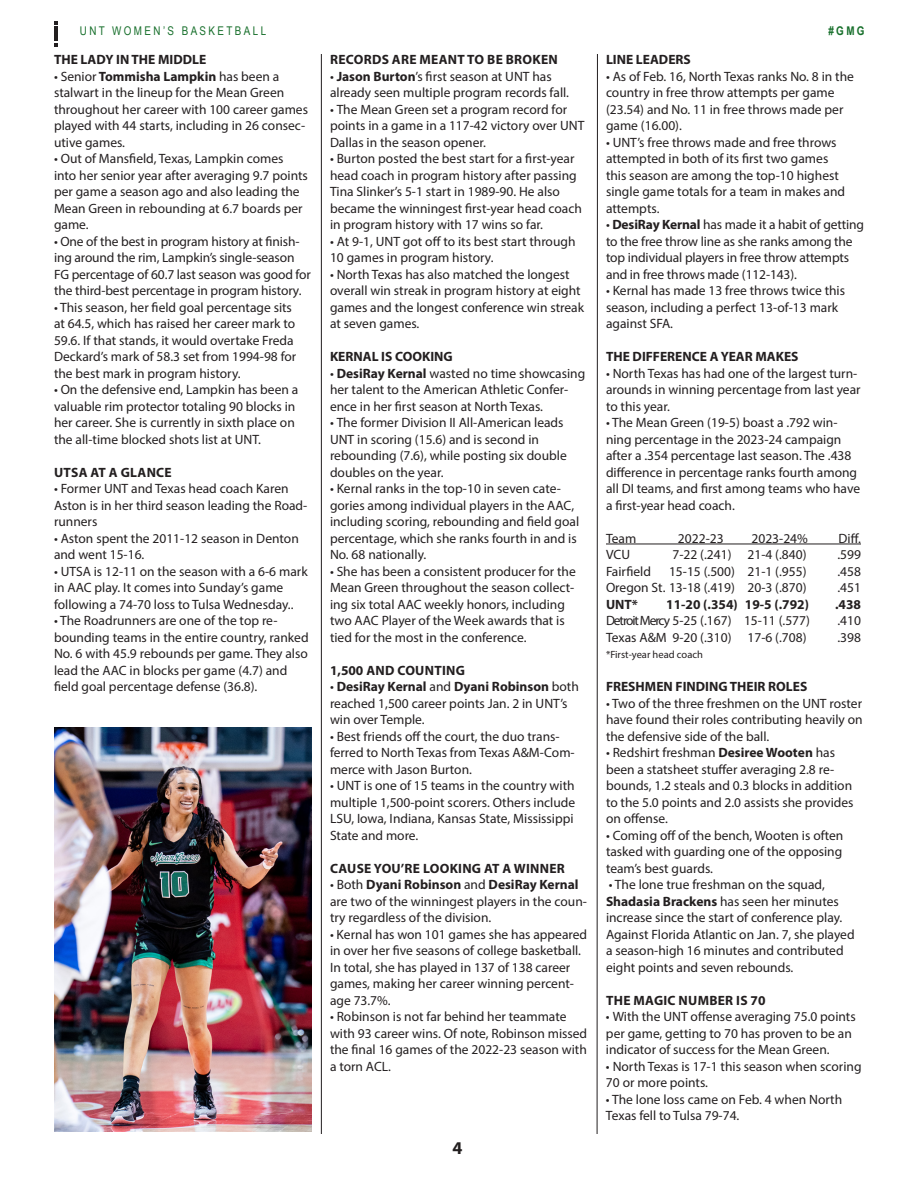
<style>
.page{position:relative;width:918px;height:1188px;background:#fff}
.page>*{position:absolute;margin:0;border:0;box-sizing:border-box;transform-origin:0 0}
.t1{font:700 18px "Myriad Pro";color:#231f20}
.t2{font:13.5px/16.5px "Myriad Pro";color:#231f20}
.t3{font:700 13.5px "Myriad Pro";color:#231f20}
.t4{font:700 13.5px "Myriad Pro";letter-spacing:.02em;color:#231f20}
.t5{font:13.5px "Myriad Pro";letter-spacing:-.075em;color:#231f20}
.t6{font:12px "Arial Narrow";letter-spacing:.2em;color:#176f2b}
.t7{font:700 12px "Arial Narrow";color:#176f2b}
.t8{font:10.5px "Myriad Pro";color:#231f20}
.s1{font-weight:700}
</style>
<div class="page">
<hr style="left:54px;top:27px;width:4px;height:14px;background:#231f20">
<svg style="left:54px;top:21px;width:4px;height:4px"></svg>
<svg style="left:54px;top:43px;width:4px;height:3px"></svg>
<hr style="left:321px;top:54px;width:1px;height:1080px;background:#231f20">
<hr style="left:597px;top:54px;width:1px;height:1080px;background:#231f20">
<hr style="left:606px;top:544px;width:255px;height:1px;background:#231f20">
<img style="left:54px;top:728px;width:258px;height:404px">
<p class="t6" style="left:80px;top:22px;width:188px">UNT WOMEN’S BASKETBALL</p>
<p class="t7" style="left:828px;top:22px;width:38px">#GMG</p>
<p class="t3" style="left:54px;top:51px;width:154px">THE LADY IN THE MIDDLE</p>
<p class="t2" style="left:54px;top:68px;width:256px">• Senior <span class="s1">Tommisha Lampkin</span> has been a stalwart in the lineup for the Mean Green throughout her career with 100 career games played with 44 starts, including in 26 consec&shy;utive games.</p>
<p class="t2" style="left:54px;top:150px;width:255px">• Out of Mansfield, Texas, Lampkin comes into her senior year after averaging 9.7 points per game a season ago and also leading the Mean Green in rebounding at 6.7 boards per game.</p>
<p class="t2" style="left:54px;top:233px;width:258px">• One of the best in program history at finish&shy;ing around the rim, Lampkin’s single-season FG percentage of 60.7 last season was good for the third-best percentage in program history.</p>
<p class="t2" style="left:54px;top:299px;width:244px">• This season, her field goal percentage sits at 64.5, which has raised her career mark to 59.6. If that stands, it would overtake Freda Deckard’s mark of 58.3 set from 1994-98 for the best mark in program history.</p>
<p class="t2" style="left:54px;top:381px;width:246px">• On the defensive end, Lampkin has been a valuable rim protector totaling 90 blocks in her career. She is currently in sixth place on the all-time blocked shots list at UNT.</p>
<p class="t4" style="left:54px;top:463px;width:119px">UTSA AT A GLANCE</p>
<p class="t2" style="left:54px;top:480px;width:255px">• Former UNT and Texas head coach Karen<br>Aston is in her third season leading the Road&shy;runners</p>
<p class="t2" style="left:54px;top:530px;width:246px">• Aston spent the 2011-12 season in Denton and went 15-16.</p>
<p class="t2" style="left:54px;top:563px;width:255px">• UTSA is 12-11 on the season with a 6-6 mark in AAC play. It comes into Sunday’s game following a 74-70 loss to Tulsa Wednesday..</p>
<p class="t2" style="left:54px;top:612px;width:256px">• The Roadrunners are one of the top re&shy;bounding teams in the entire country, ranked No. 6 with 45.9 rebounds per game. They also lead the AAC in blocks per game (4.7) and field goal percentage defense (36.8).</p>
<p class="t4" style="left:330px;top:51px;width:229px">RECORDS ARE MEANT TO BE BROKEN</p>
<p class="t2" style="left:330px;top:68px;width:241px">• <span class="s1">Jason Burton</span>’s first season at UNT has already seen multiple program records fall.</p>
<p class="t2" style="left:330px;top:101px;width:256px">• The Mean Green set a program record for points in a game in a 117-42 victory over UNT<br>Dallas in the season opener.</p>
<p class="t2" style="left:330px;top:150px;width:253px">• Burton posted the best start for a first-year head coach in program history after passing Tina Slinker’s 5-1 start in 1989-90. He also became the winningest first-year head coach in program history with 17 wins so far.</p>
<p class="t2" style="left:330px;top:233px;width:247px">• At 9-1, UNT got off to its best start through<br>10 games in program history.</p>
<p class="t2" style="left:330px;top:266px;width:256px">• North Texas has also matched the longest overall win streak in program history at eight games and the longest conference win streak at seven games.</p>
<p class="t3" style="left:330px;top:348px;width:124px">KERNAL IS COOKING</p>
<p class="t2" style="left:330px;top:365px;width:257px">• <span class="s1">DesiRay Kernal</span> wasted no time showcasing her talent to the American Athletic Confer&shy;ence in her first season at North Texas.</p>
<p class="t2" style="left:330px;top:414px;width:238px">• The former Division II All-American leads UNT in scoring (15.6) and is second in rebounding (7.6), while posting six double doubles on the year.</p>
<p class="t2" style="left:330px;top:480px;width:251px">• Kernal ranks in the top-10 in seven cate&shy;gories among individual players in the AAC, including scoring, rebounding and field goal percentage, which she ranks fourth in and is No. 68 nationally.</p>
<p class="t2" style="left:330px;top:563px;width:247px">• She has been a consistent producer for the Mean Green throughout the season collect&shy;ing six total AAC weekly honors, including two AAC Player of the Week awards that is tied for the most in the conference.</p>
<p class="t4" style="left:330px;top:661px;width:136px">1,500 AND COUNTING</p>
<p class="t2" style="left:330px;top:678px;width:250px">• <span class="s1">DesiRay Kernal</span> and <span class="s1">Dyani Robinson</span> both reached 1,500 career points Jan. 2 in UNT’s win over Temple.</p>
<p class="t2" style="left:330px;top:728px;width:246px">• Best friends off the court, the duo trans&shy;ferred to North Texas from Texas A&amp;M-Com&shy;merce with Jason Burton.</p>
<p class="t2" style="left:330px;top:777px;width:247px">• UNT is one of 15 teams in the country with multiple 1,500-point scorers. Others include LSU, Iowa, Indiana, Kansas State, Mississippi State and more.</p>
<p class="t4" style="left:330px;top:859px;width:236px">CAUSE YOU’RE LOOKING AT A WINNER</p>
<p class="t2" style="left:330px;top:876px;width:259px">• Both <span class="s1">Dyani Robinson</span> and <span class="s1">DesiRay Kernal </span>are two of the winningest players in the coun&shy;try regardless of the division.</p>
<p class="t2" style="left:330px;top:926px;width:259px">• Kernal has won 101 games she has appeared in over her five seasons of college basketball.<br>In total, she has played in 137 of 138 career games, making her career winning percent&shy;age 73.7%.</p>
<p class="t2" style="left:330px;top:1008px;width:259px">• Robinson is not far behind her teammate with 93 career wins. Of note, Robinson missed the final 16 games of the 2022-23 season with a torn ACL.</p>
<h1 class="t1" style="left:452px;top:1136px;width:11px">4</h1>
<p class="t3" style="left:606px;top:51px;width:86px">LINE LEADERS</p>
<p class="t2" style="left:606px;top:68px;width:249px">• As of Feb. 16, North Texas ranks No. 8 in the country in free throw attempts per game (23.54) and No. 11 in free throws made per game (16.00).</p>
<p class="t2" style="left:606px;top:134px;width:241px">• UNT’s free throws made and free throws attempted in both of its first two games this season are among the top-10 highest single game totals for a team in makes and attempts.</p>
<p class="t2" style="left:606px;top:216px;width:259px">• <span class="s1">DesiRay Kernal</span> has made it a habit of getting to the free throw line as she ranks among the top individual players in free throw attempts and in free throws made (112-143).</p>
<p class="t2" style="left:606px;top:282px;width:241px">• Kernal has made 13 free throws twice this season, including a perfect 13-of-13 mark against SFA.</p>
<p class="t3" style="left:606px;top:348px;width:194px">THE DIFFERENCE A YEAR MAKES</p>
<p class="t2" style="left:606px;top:365px;width:256px">• North Texas has had one of the largest turn&shy;arounds in winning percentage from last year to this year.</p>
<p class="t2" style="left:606px;top:414px;width:256px">• The Mean Green (19-5) boast a .792 win&shy;ning percentage in the 2023-24 campaign after a .354 percentage last season. The .438 difference in percentage ranks fourth among all DI teams, and first among teams who have a first-year head coach.</p>
<p class="t2" style="left:606px;top:530px;width:32px">Team</p>
<p class="t2" style="left:678px;top:530px;width:47px">2022-23</p>
<p class="t2" style="left:751px;top:530px;width:58px">2023-24%</p>
<p class="t2" style="left:839px;top:530px;width:24px">Diff.</p>
<p class="t2" style="left:606px;top:546px;width:26px">VCU</p>
<p class="t2" style="left:672px;top:546px;width:136px">7-22 (.241) 21-4 (.840)</p>
<p class="t2" style="left:837px;top:546px;width:25px">.599</p>
<p class="t2" style="left:606px;top:563px;width:47px">Fairfield</p>
<p class="t2" style="left:669px;top:563px;width:139px">15-15 (.500) 21-1 (.955)</p>
<p class="t2" style="left:837px;top:563px;width:25px">.458</p>
<p class="t2" style="left:606px;top:579px;width:202px">Oregon St. 13-18 (.419) 20-3 (.870)</p>
<p class="t2" style="left:837px;top:579px;width:25px">.451</p>
<p class="t3" style="left:606px;top:595px;width:34px">UNT*</p>
<p class="t3" style="left:666px;top:595px;width:144px">11-20 (.354) 19-5 (.792)</p>
<p class="t3" style="left:835px;top:595px;width:27px">.438</p>
<p class="t5" style="left:606px;top:612px;width:205px">Detroit Mercy 5-25 (.167) 15-11 (.577)</p>
<p class="t2" style="left:837px;top:612px;width:25px">.410</p>
<p class="t2" style="left:606px;top:629px;width:202px">Texas A&amp;M 9-20 (.310) 17-6 (.708)</p>
<p class="t2" style="left:837px;top:629px;width:25px">.398</p>
<p class="t8" style="left:606px;top:648px;width:98px">*First-year head coach</p>
<p class="t3" style="left:606px;top:678px;width:203px">FRESHMEN FINDING THEIR ROLES</p>
<p class="t2" style="left:606px;top:695px;width:258px;text-align:justify">• Two of the three freshmen on the UNT roster have found their roles contributing heavily on the defensive side of the ball.</p>
<p class="t2" style="left:606px;top:744px;width:249px">• Redshirt freshman <span class="s1">Desiree Wooten</span> has been a statsheet stuffer averaging 2.8 re&shy;bounds, 1.2 steals and 0.3 blocks in addition to the 5.0 points and 2.0 assists she provides on offense.</p>
<p class="t2" style="left:606px;top:827px;width:239px;text-align:justify">• Coming off of the bench, Wooten is often tasked with guarding one of the opposing team’s best guards.</p>
<p class="t2" style="left:606px;top:876px;width:250px">• The lone true freshman on the squad, <span class="s1">Shadasia Brackens</span> has seen her minutes increase since the start of conference play.<br>Against Florida Atlantic on Jan. 7, she played a season-high 16 minutes and contributed eight points and seven rebounds.</p>
<p class="t4" style="left:606px;top:991px;width:161px">THE MAGIC NUMBER IS 70</p>
<p class="t2" style="left:606px;top:1008px;width:251px">• With the UNT offense averaging 75.0 points per game, getting to 70 has proven to be an indicator of success for the Mean Green.</p>
<p class="t2" style="left:606px;top:1058px;width:257px">• North Texas is 17-1 this season when scoring<br>70 or more points.</p>
<p class="t2" style="left:606px;top:1091px;width:238px">• The lone loss came on Feb. 4 when North<br>Texas fell to Tulsa 79-74.</p>
</div>
